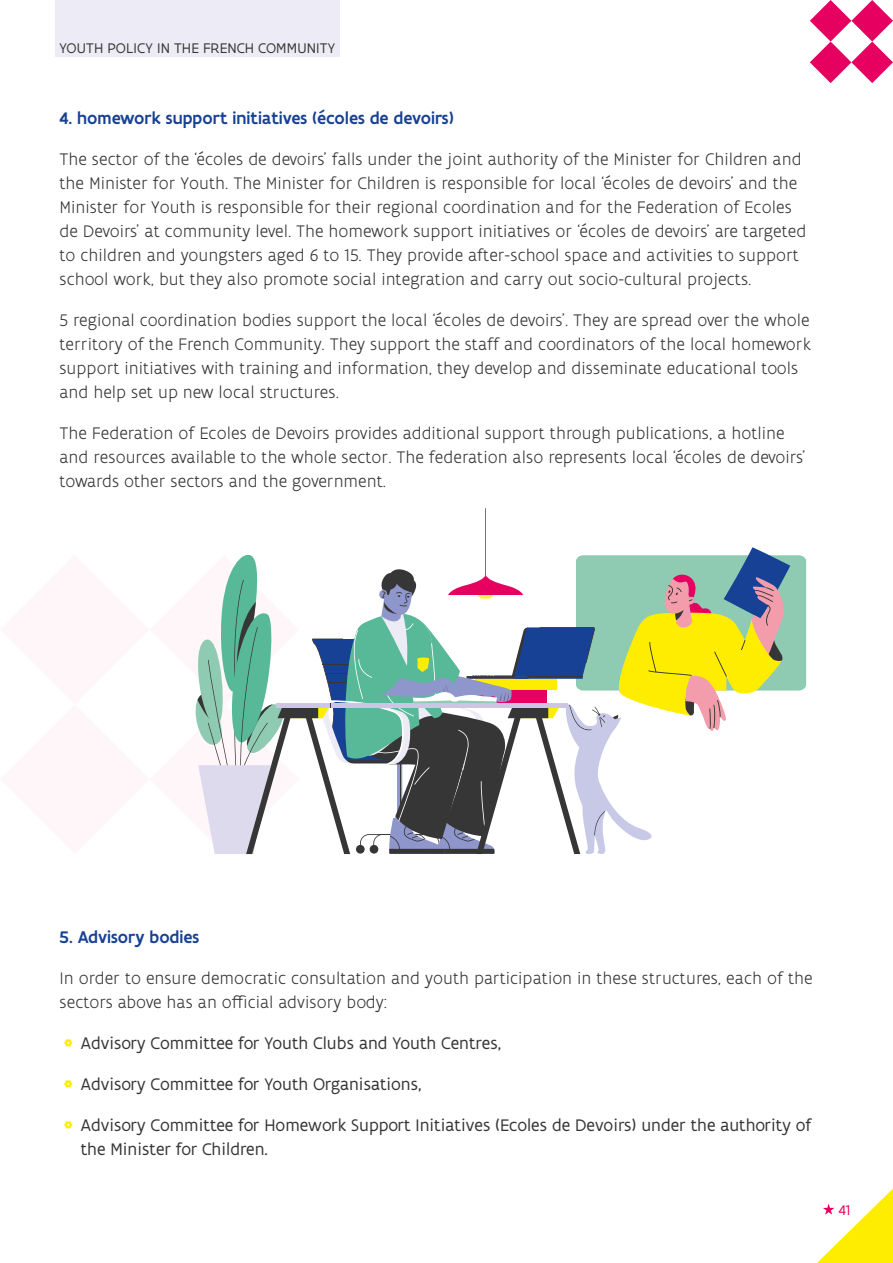
<style>
.page{position:relative;width:893px;height:1263px;background:#fff}
.page>*{position:absolute;margin:0;border:0;box-sizing:border-box;transform-origin:0 0}
.t1{font:300 18px/24px "Flanders Art Sans";color:#373636}
.t2{font:18px/24px "Flanders Art Sans";color:#373636}
.t3{font:500 18px "Flanders Art Sans";color:#164194}
.t4{font:15px "Flanders Art Sans";letter-spacing:.01em;color:#373636}
.t5{font:15px "Flanders Art Sans";color:#e60060}
.s1{font-weight:900;color:#ffed00}
</style>
<div class="page">
<div style="left:55px;top:0;width:285px;height:56px;background:#edebf6"></div>
<svg style="left:810px;top:0;width:83px;height:83px"></svg>
<svg style="left:195px;top:508px;width:611px;height:346px"></svg>
<svg style="left:817px;top:1188px;width:76px;height:75px"></svg>
<p class="t4" style="left:60px;top:39px;width:277px">YOUTH POLICY IN THE FRENCH COMMUNITY</p>
<p class="t3" style="left:60px;top:107px;width:396px">4. homework support initiatives (écoles de devoirs)</p>
<p class="t1" style="left:60px;top:147px;width:748px">The sector of the ‘écoles de devoirs’ falls under the joint authority of the Minister for Children and the Minister for Youth. The Minister for Children is responsible for local ‘écoles de devoirs’ and the Minister for Youth is responsible for their regional coordination and for the Federation of Ecoles de Devoirs’ at community level. The homework support initiatives or ‘écoles de devoirs’ are targeted to children and youngsters aged 6 to 15. They provide after-school space and activities to support school work, but they also promote social integration and carry out socio-cultural projects.</p>
<p class="t1" style="left:60px;top:308px;width:753px">5 regional coordination bodies support the local ‘écoles de devoirs’. They are spread over the whole territory of the French Community. They support the staff and coordinators of the local homework support initiatives with training and information, they develop and disseminate educational tools and help set up new local structures.</p>
<p class="t1" style="left:60px;top:421px;width:747px">The Federation of Ecoles de Devoirs provides additional support through publications, a hotline and resources available to the whole sector. The federation also represents local ‘écoles de devoirs’ towards other sectors and the government.</p>
<p class="t3" style="left:60px;top:925px;width:141px">5. Advisory bodies</p>
<p class="t1" style="left:60px;top:966px;width:754px">In order to ensure democratic consultation and youth participation in these structures, each of the sectors above has an official advisory body:</p>
<p class="t2" style="left:64px;top:1030px;width:439px"><span class="s1">*</span> Advisory Committee for Youth Clubs and Youth Centres,</p>
<p class="t2" style="left:64px;top:1071px;width:359px"><span class="s1">*</span> Advisory Committee for Youth Organisations,</p>
<p class="t2" style="left:81px;top:1112px;width:732px;text-indent:-17px"><span class="s1">*</span> Advisory Committee for Homework Support Initiatives (Ecoles de Devoirs) under the authority of the Minister for Children.</p>
<p class="t5" style="left:839px;top:1200px;width:13px">41</p>
</div>
